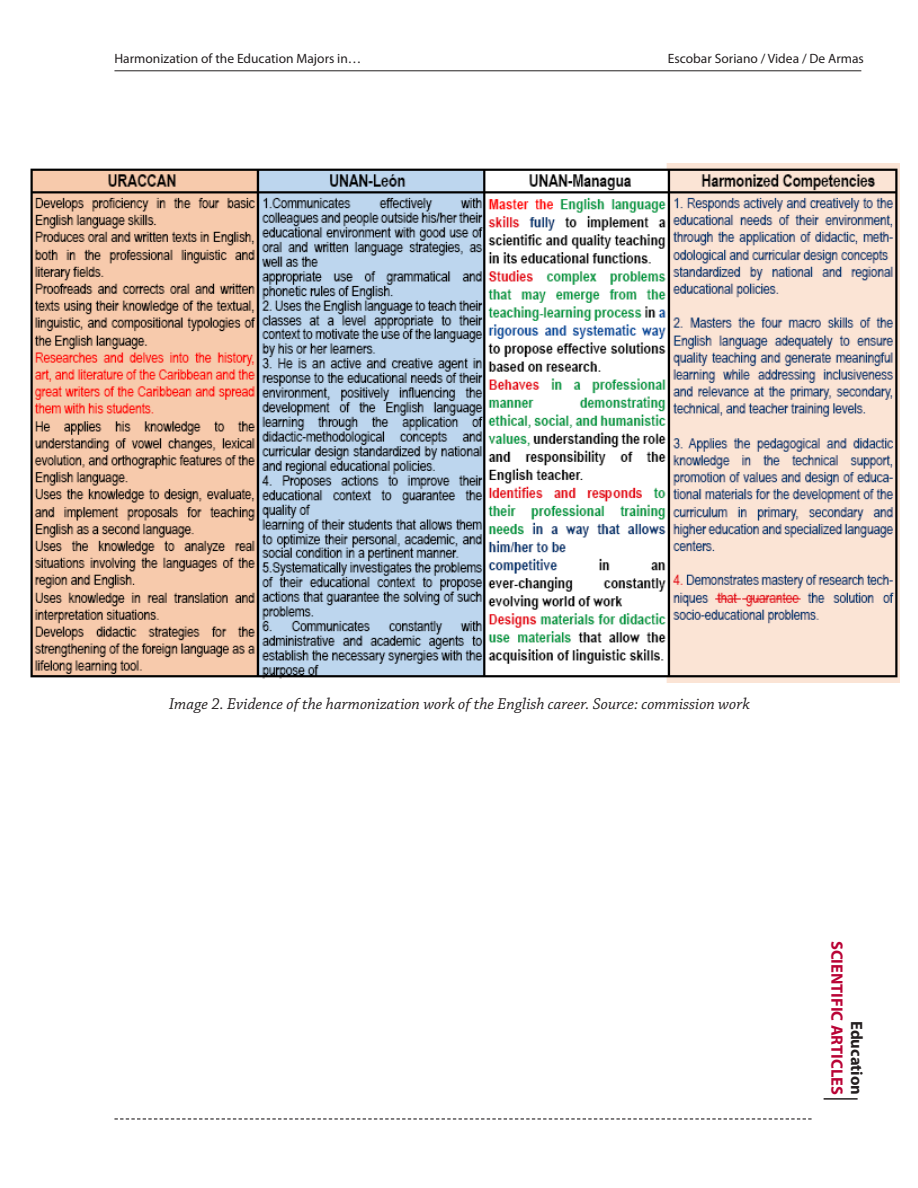
<style>
.page{position:relative;width:918px;height:1188px;background:#fff}
.page>*{position:absolute;margin:0;border:0;box-sizing:border-box;transform-origin:0 0}
.t1{font:italic 16.5px "Chaparral Pro";color:#231f20}
.t2{font:700 16.5px "Myriad Pro";color:#b90335}
.t3{font:700 16.5px "Myriad Pro";color:#231f20}
.t4{font:13.5px "Myriad Pro";color:#231f20}
</style>
<div class="page">
<img style="left:30px;top:164px;width:870px;height:518px">
<hr style="left:114px;top:70px;width:747px;height:1px;background:#231f20">
<hr style="left:824px;top:1098px;width:34px;height:2px;background:#231f20">
<svg style="left:114px;top:1118px;width:698px;height:2px"></svg>
<p class="t4" style="left:114px;top:50px;width:248px">Harmonization of the Education Majors in…</p>
<p class="t4" style="left:668px;top:50px;width:198px">Escobar Soriano / Videa / De Armas</p>
<p class="t1" style="left:169px;top:695px;width:582px">Image 2. Evidence of the harmonization work of the English career. Source: commission work</p>
<p class="t2" style="left:848px;top:941px;width:156px;rotate:90deg">SCIENTIFIC ARTICLES</p>
<p class="t3" style="left:868px;top:1021px;width:76px;rotate:90deg">Education</p>
</div>
